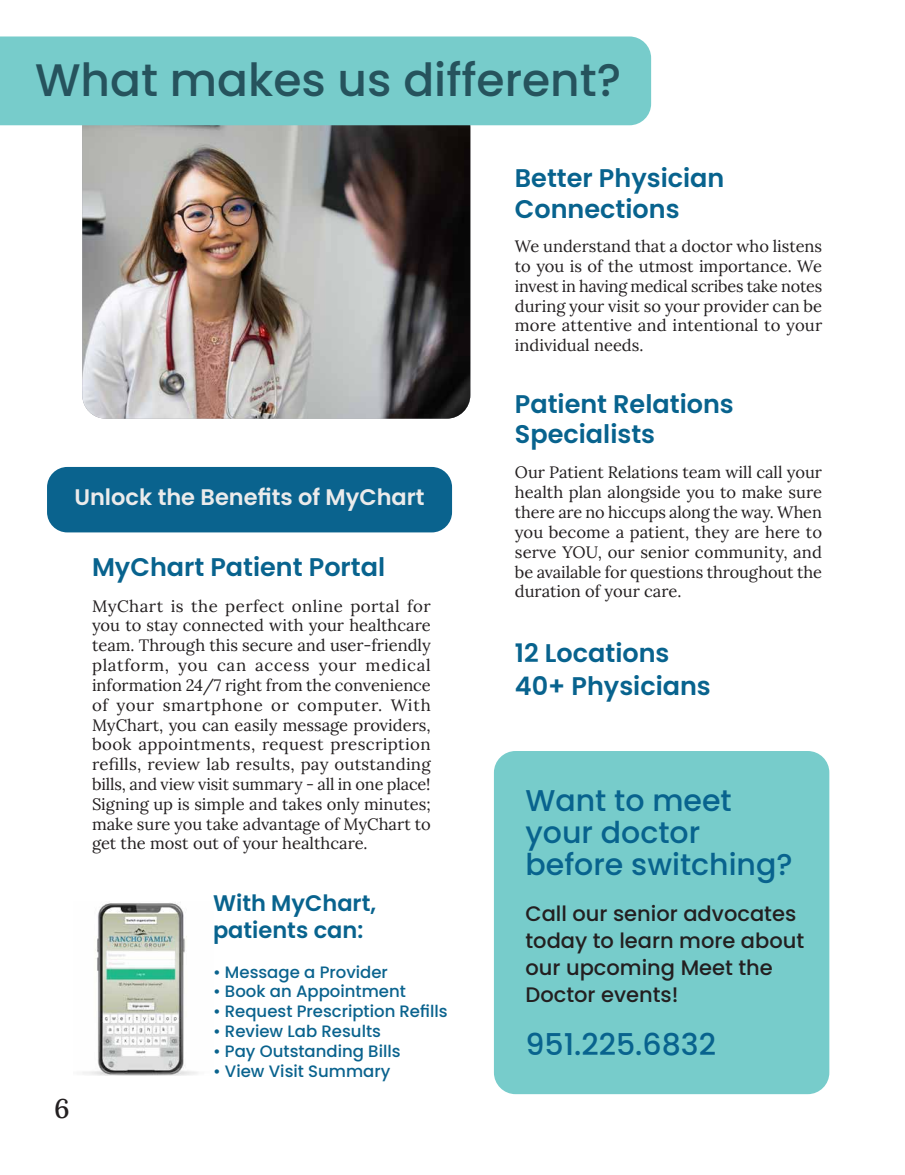
<style>
.page{position:relative;width:905px;height:1175px;background:#fff}
.page>*{position:absolute;margin:0;border:0;box-sizing:border-box;transform-origin:0 0}
.t1{font:500 45.6px "Poppins";color:#26535d}
.t2{font:500 30px/32.4px "Poppins";color:#08638e}
.t3{font:500 27px "Lora";color:#231f20}
.t4{font:600 25.5px/30.6px "Poppins";color:#08638e}
.t5{font:600 22.5px "Poppins";color:#ebebeb}
.t6{font:600 22.5px/27px "Poppins";color:#08638e}
.t7{font:500 21px/27px "Poppins";color:#231f20}
.t8{font:16.5px/19.8px "Lora";color:#231f20;text-align:justify}
.t9{font:500 16.5px "Poppins";color:#0a638e}
</style>
<div class="page">
<img style="left:82px;top:902px;width:116px;height:173px">
<div style="left:494px;top:751px;width:335px;height:343px;background:#77cccb;border-radius:22px"></div>
<img style="left:82px;top:125px;width:388px;height:293px">
<div style="left:47px;top:467px;width:405px;height:65px;background:#0a638e;border-radius:20px"></div>
<div style="left:0;top:36px;width:651px;height:89px;background:#77cccb"></div>
<p class="t1" style="left:35px;top:54px;width:588px">What makes us different?</p>
<p class="t4" style="left:515px;top:163px;width:211px">Better Physician</p>
<p class="t4" style="left:515px;top:194px;width:166px">Connections</p>
<p class="t8" style="left:515px;top:235px;width:309px">We understand that a doctor who listens to you is of the utmost importance. We invest in having medical scribes take notes during your visit so your provider can be more attentive and intentional to your individual needs.</p>
<p class="t5" style="left:74px;top:484px;width:352px">Unlock the Benefits of MyChart</p>
<p class="t4" style="left:92px;top:552px;width:295px">MyChart Patient Portal</p>
<p class="t8" style="left:92px;top:595px;width:340px">MyChart is the perfect online portal for you to stay connected with your healthcare team. Through this secure and user-friendly platform, you can access your medical information 24/7 right from the convenience of your smartphone or computer. With MyChart, you can easily message providers, book appointments, request prescription refills, review lab results, pay outstanding bills, and view visit summary - all in one place!<br>Signing up is simple and takes only minutes; make sure you take advantage of MyChart to get the most out of your healthcare.</p>
<h3 class="t3" style="left:54px;top:1088px;width:17px">6</h3>
<p class="t6" style="left:213px;top:889px;width:165px">With MyChart, patients can:</p>
<p class="t9" style="left:213px;top:962px;width:176px">• Message a Provider</p>
<p class="t9" style="left:213px;top:982px;width:194px">• Book an Appointment</p>
<p class="t9" style="left:213px;top:1001px;width:236px">• Request Prescription Refills</p>
<p class="t9" style="left:213px;top:1021px;width:169px">• Review Lab Results</p>
<p class="t9" style="left:213px;top:1041px;width:189px">• Pay Outstanding Bills</p>
<p class="t9" style="left:213px;top:1061px;width:179px">• View Visit Summary</p>
<p class="t4" style="left:515px;top:389px;width:220px">Patient Relations<br>Specialists</p>
<p class="t8" style="left:515px;top:461px;width:309px">Our Patient Relations team will call your health plan alongside you to make sure there are no hiccups along the way. When you become a patient, they are here to serve YOU, our senior community, and be available for questions throughout the duration of your care.</p>
<p class="t4" style="left:515px;top:638px;width:156px">12 Locations</p>
<p class="t4" style="left:515px;top:671px;width:197px">40+ Physicians</p>
<p class="t2" style="left:525px;top:784px;width:268px">Want to meet your doctor before switching?</p>
<p class="t7" style="left:525px;top:900px;width:280px">Call our senior advocates today to learn more about our upcoming Meet the<br>Doctor events!</p>
<p class="t2" style="left:525px;top:1028px;width:192px">951.225.6832</p>
</div>
